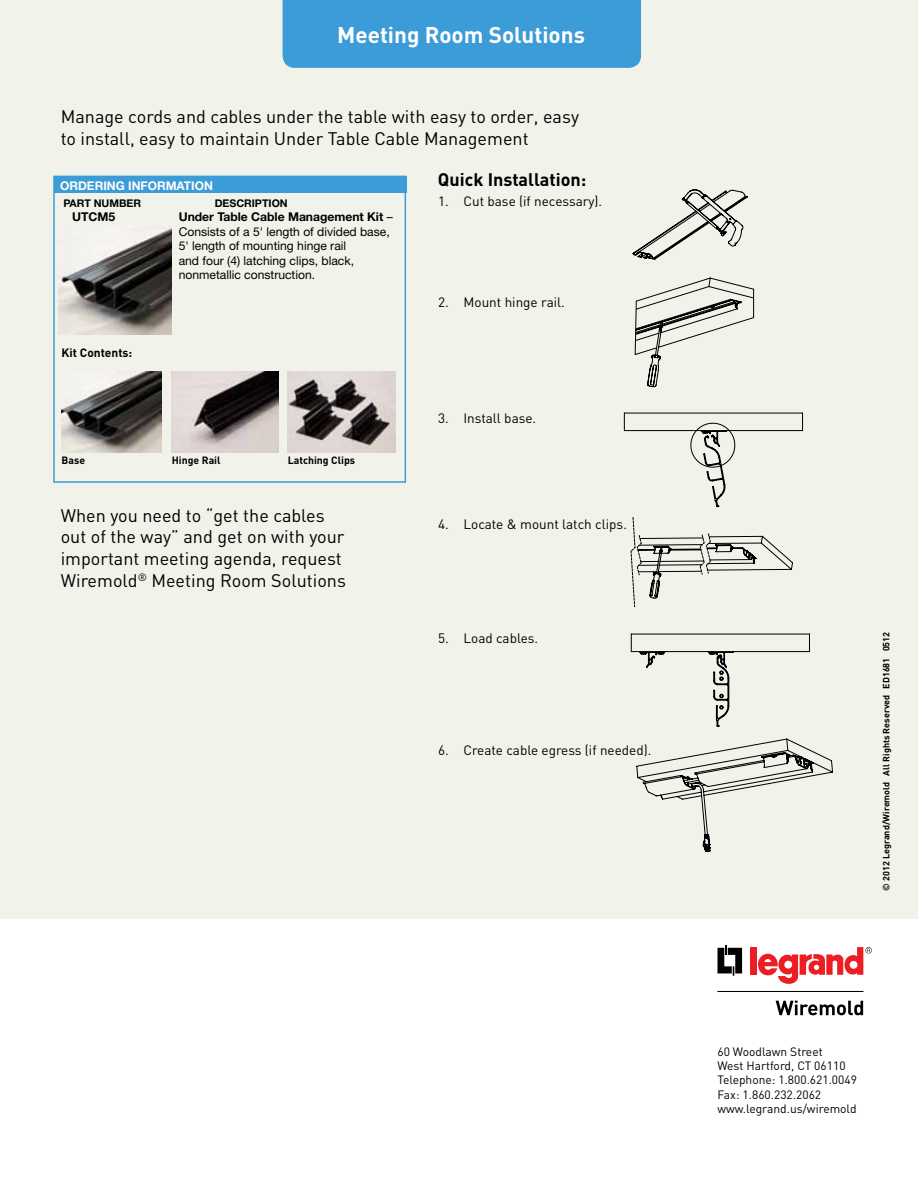
<style>
.page{position:relative;width:918px;height:1188px;background:#fff}
.page>*{position:absolute;margin:0;border:0;box-sizing:border-box;transform-origin:0 0}
.t1{font:700 22.5px "DIN";color:#fff}
.t2{font:18px/21.6px "DIN";color:#000}
.t3{font:700 18px "DIN";color:#000}
.t4{font:13.5px "DIN";color:#000}
.t5{font:12.15px/14.5px "Helvetica Neue";color:#000}
.t6{font:700 12.15px "Helvetica Neue";color:#000}
.t7{font:12px/14.4px "DIN";color:#000}
.t8{font:700 12px "Helvetica Neue";color:#fff}
.t9{font:700 12px "DIN Pro";color:#000}
.t10{font:700 10.65px "Helvetica Neue";color:#000}
.t11{font:700 10.5px "DIN Pro";color:#000}
.t12{font:700 9px "DIN";color:#000}
.s1{font-weight:700}
</style>
<div class="page">
<div style="left:0;top:0;width:918px;height:919px;background:#f1f3ea"></div>
<div style="left:283px;top:0;width:358px;height:68px;background:#3c9cd7"></div>
<svg style="left:717px;top:946px;width:25px;height:30px"></svg>
<div style="left:751px;top:947px;width:6px;height:28px;background:#ed1d24"></div>
<svg style="left:758px;top:947px;width:114px;height:37px"></svg>
<hr style="left:717px;top:991px;width:146px;height:1px;background:#000">
<svg style="left:776px;top:1001px;width:87px;height:14px"></svg>
<div style="left:54px;top:176px;width:352px;height:17px;background:#3c9cd7"></div>
<img style="left:59px;top:226px;width:113px;height:108px">
<img style="left:172px;top:372px;width:106px;height:80px">
<div style="left:53px;top:176px;width:353px;height:307px;border:2px solid #3c9cd7"></div>
<img style="left:288px;top:372px;width:107px;height:81px">
<svg style="left:633px;top:189px;width:115px;height:70px"></svg>
<svg style="left:635px;top:278px;width:119px;height:109px"></svg>
<svg style="left:624px;top:413px;width:180px;height:193px"></svg>
<svg style="left:636px;top:739px;width:197px;height:113px"></svg>
<svg style="left:631px;top:634px;width:179px;height:93px"></svg>
<img style="left:62px;top:372px;width:100px;height:80px">
<p class="t1" style="left:337px;top:20px;width:249px">Meeting Room Solutions</p>
<p class="t2" style="left:61px;top:105px;width:520px">Manage cords and cables under the table with easy to order, easy to install, easy to maintain Under Table Cable Management</p>
<p class="t3" style="left:438px;top:168px;width:150px">Quick Installation:</p>
<p class="t4" style="left:438px;top:193px;width:166px">1. Cut base (if necessary).</p>
<p class="t8" style="left:60px;top:178px;width:155px">ORDERING INFORMATION</p>
<p class="t10" style="left:63px;top:196px;width:79px">PART NUMBER</p>
<p class="t10" style="left:215px;top:196px;width:75px">DESCRIPTION</p>
<p class="t6" style="left:72px;top:209px;width:10px">UTCM</p>
<p class="t6" style="left:109px;top:209px;width:8px">5</p>
<p class="t5" style="left:179px;top:209px;width:216px"><span class="s1">UNDER TABLE CABLE MANAGEMENT KIT</span> – Consists of a 5' length of divided base, 5' length of mounting hinge rail<br>and four (4) latching clips, black, nonmetallic construction.</p>
<p class="t9" style="left:62px;top:345px;width:72px">Kit Contents:</p>
<p class="t11" style="left:62px;top:453px;width:25px">Base</p>
<p class="t11" style="left:172px;top:453px;width:50px">Hinge Rail</p>
<p class="t11" style="left:288px;top:453px;width:69px">Latching Clips</p>
<p class="t2" style="left:61px;top:504px;width:287px">When you need to “get the cables out of the way” and get on with your important meeting agenda, request Wiremold<sup>®</sup> Meeting Room Solutions</p>
<p class="t4" style="left:438px;top:294px;width:128px">2. Mount hinge rail.</p>
<p class="t4" style="left:438px;top:409px;width:100px">3. Install base.</p>
<p class="t4" style="left:438px;top:516px;width:190px">4. Locate &amp; mount latch clips.</p>
<p class="t4" style="left:438px;top:629px;width:102px">5. Load cables.</p>
<p class="t4" style="left:438px;top:741px;width:215px">6. Create cable egress (if needed).</p>
<p class="t12" style="left:880px;top:891px;width:260px;rotate:-90deg">© 2012 Legrand/Wiremold All Rights Reserved ED1681 0512</p>
<p class="t7" style="left:717px;top:1044px;width:141px">60 Woodlawn Street<br>West Hartford, CT 06110<br>Telephone: 1.800.621.0049<br>Fax: 1.860.232.2062 www.legrand.us/wiremold</p>
</div>
